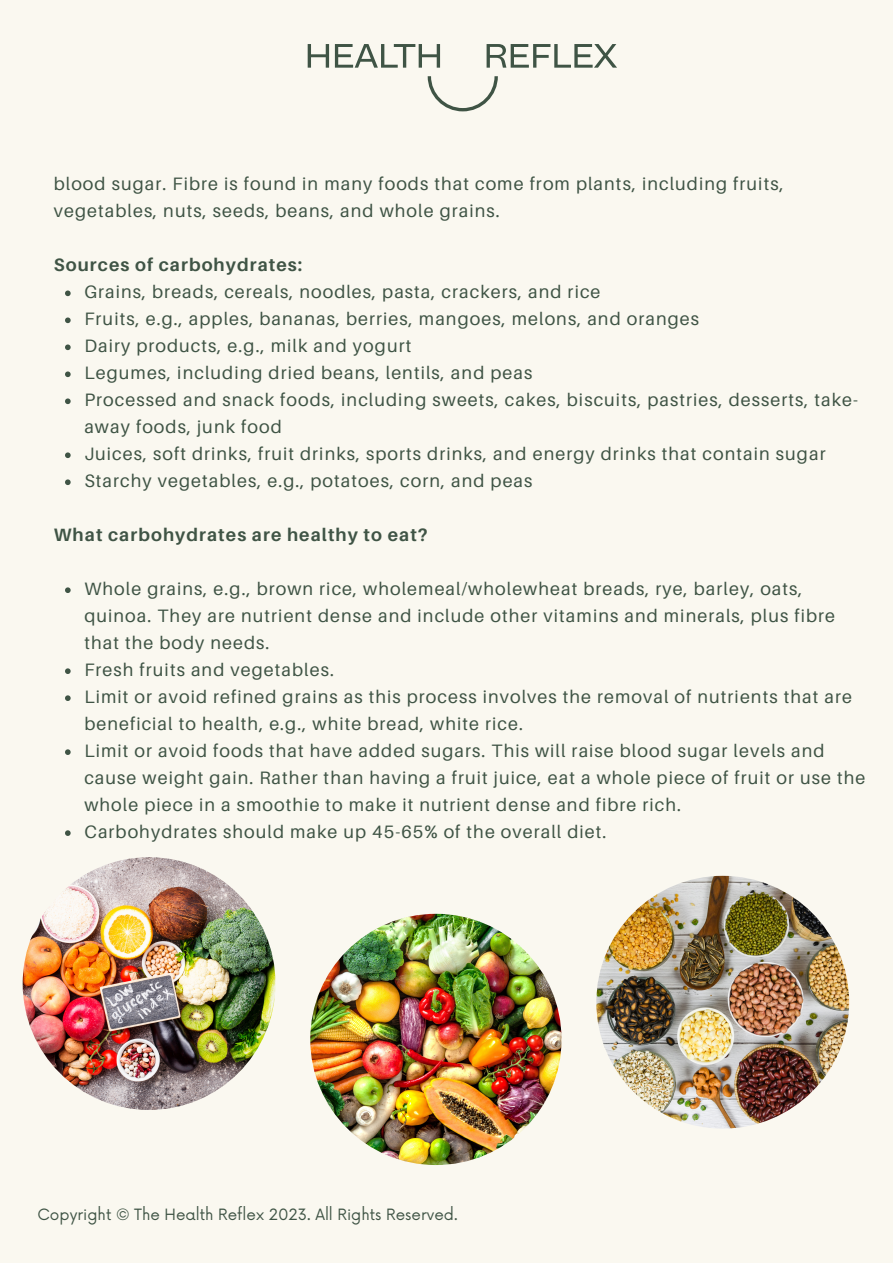
<style>
.page{position:relative;width:893px;height:1264px;background:#fff}
.page>*{position:absolute;margin:0;border:0;box-sizing:border-box;transform-origin:0 0}
.t1{font:18px/27px "Aileron";letter-spacing:.06em;color:#3f5445}
.t2{font:700 18px "Aileron";letter-spacing:.06em;color:#3f5445}
.t3{font:15.15px "Now";color:#3f5445}
</style>
<div class="page">
<div style="left:0;top:0;width:892px;height:1262px;background:#faf8f0"></div>
<svg style="left:307px;top:44px;width:310px;height:67px"></svg>
<svg style="left:65px;top:290px;width:6px;height:6px"></svg>
<svg style="left:65px;top:317px;width:6px;height:6px"></svg>
<svg style="left:65px;top:344px;width:6px;height:6px"></svg>
<svg style="left:65px;top:371px;width:6px;height:6px"></svg>
<svg style="left:65px;top:398px;width:6px;height:6px"></svg>
<svg style="left:65px;top:452px;width:6px;height:6px"></svg>
<svg style="left:65px;top:479px;width:6px;height:6px"></svg>
<svg style="left:65px;top:587px;width:6px;height:6px"></svg>
<svg style="left:65px;top:668px;width:6px;height:6px"></svg>
<svg style="left:65px;top:695px;width:6px;height:6px"></svg>
<svg style="left:65px;top:749px;width:6px;height:6px"></svg>
<svg style="left:65px;top:830px;width:6px;height:6px"></svg>
<img style="left:23px;top:857px;width:252px;height:252px;border-radius:50%">
<img style="left:310px;top:913px;width:251px;height:251px;border-radius:50%">
<img style="left:596px;top:875px;width:253px;height:253px;border-radius:50%">
<p class="t1" style="left:54px;top:170px;width:731px">blood sugar. Fibre is found in many foods that come from plants, including fruits, vegetables, nuts, seeds, beans, and whole grains.</p>
<p class="t2" style="left:54px;top:254px;width:250px">Sources of carbohydrates:</p>
<p class="t1" style="left:84px;top:278px;width:517px">Grains, breads, cereals, noodles, pasta, crackers, and rice</p>
<p class="t1" style="left:84px;top:305px;width:616px">Fruits, e.g., apples, bananas, berries, mangoes, melons, and oranges</p>
<p class="t1" style="left:84px;top:332px;width:328px">Dairy products, e.g., milk and yogurt</p>
<p class="t1" style="left:84px;top:359px;width:449px">Legumes, including dried beans, lentils, and peas</p>
<p class="t1" style="left:84px;top:386px;width:775px">Processed and snack foods, including sweets, cakes, biscuits, pastries, desserts, take&shy;away foods, junk food</p>
<p class="t1" style="left:84px;top:440px;width:742px">Juices, soft drinks, fruit drinks, sports drinks, and energy drinks that contain sugar</p>
<p class="t1" style="left:84px;top:467px;width:449px">Starchy vegetables, e.g., potatoes, corn, and peas</p>
<p class="t2" style="left:54px;top:524px;width:375px">What carbohydrates are healthy to eat?</p>
<p class="t1" style="left:84px;top:575px;width:752px">Whole grains, e.g., brown rice, wholemeal/wholewheat breads, rye, barley, oats, quinoa. They are nutrient dense and include other vitamins and minerals, plus fibre that the body needs.</p>
<p class="t1" style="left:84px;top:656px;width:251px">Fresh fruits and vegetables.</p>
<p class="t1" style="left:84px;top:683px;width:769px">Limit or avoid refined grains as this process involves the removal of nutrients that are beneficial to health, e.g., white bread, white rice.</p>
<p class="t1" style="left:84px;top:737px;width:782px">Limit or avoid foods that have added sugars. This will raise blood sugar levels and cause weight gain. Rather than having a fruit juice, eat a whole piece of fruit or use the whole piece in a smoothie to make it nutrient dense and fibre rich.</p>
<p class="t1" style="left:84px;top:818px;width:523px">Carbohydrates should make up 45-65% of the overall diet.</p>
<p class="t3" style="left:37px;top:1205px;width:421px">Copyright © The Health Reflex 2023. All Rights Reserved.</p>
</div>
